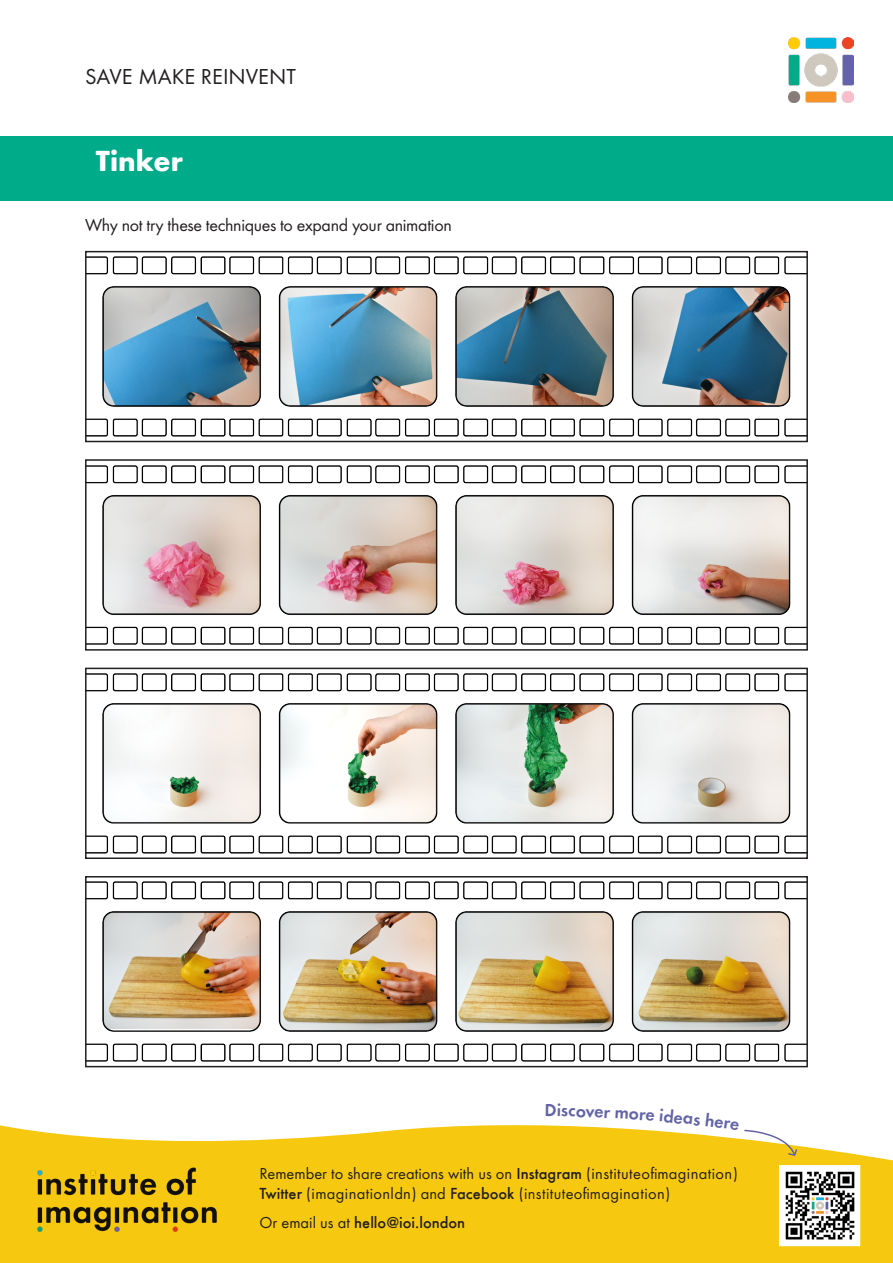
<style>
.page{position:relative;width:893px;height:1263px;background:#fff}
.page>*{position:absolute;margin:0;border:0;box-sizing:border-box;transform-origin:0 0}
.t1{font:700 30px "Futura Round";color:#fff}
.t2{font:22.5px "Futura Round";color:#231f20}
.t3{font:18px "Futura Round";letter-spacing:-.02em;color:#231f20}
.t4{font:600 18px "Futura Round";color:#6263a6}
.t5{font:16.5px/19.8px "Futura Round";letter-spacing:.02em;color:#231f20}
.t6{font:500 16.5px "Futura Round";color:#231f20}
.s1{font-weight:500}
.s2{font-weight:400}
</style>
<div class="page">
<svg style="left:0;top:1125px;width:893px;height:138px;background:#f6cd27"></svg>
<img style="left:784px;top:1170px;width:71px;height:71px">
<img style="left:37px;top:1167px;width:180px;height:65px">
<img style="left:788px;top:37px;width:65px;height:66px">
<div style="left:0;top:136px;width:893px;height:64px;background:#00ab89"></div>
<img style="left:88px;top:256px;width:717px;height:181px">
<img style="left:88px;top:465px;width:717px;height:180px">
<img style="left:88px;top:673px;width:717px;height:181px">
<img style="left:88px;top:881px;width:717px;height:181px">
<div style="left:85px;top:251px;width:723px;height:191px;border:2px solid #231f20"></div>
<div style="left:85px;top:459px;width:723px;height:192px;border:2px solid #231f20"></div>
<div style="left:85px;top:668px;width:723px;height:191px;border:2px solid #231f20"></div>
<div style="left:85px;top:876px;width:723px;height:191px;border:2px solid #231f20"></div>
<svg style="left:730px;top:1125px;width:68px;height:34px"></svg>
<p class="t2" style="left:85px;top:61px;width:212px">SAVE MAKE REINVENT</p>
<p class="t1" style="left:96px;top:138px;width:89px">Tinker</p>
<p class="t3" style="left:85px;top:212px;width:368px">Why not try these techniques to expand your animation</p>
<p class="t4" style="left:569px;top:1097px;width:37px;rotate:2deg">cove</p>
<p class="t4" style="left:695px;top:1105px;width:39px;rotate:7deg">s her</p>
<p class="t5" style="left:259px;top:1162px;width:480px">Remember to share creations with us on <span class="s1">Instagram</span> (instituteofimagination)<br><span class="s1">Twitter</span> (imaginationldn) and <span class="s1">Facebook</span> (instituteofimagination)</p>
<p class="t6" style="left:259px;top:1210px;width:207px"><span class="s2">Or email us at</span> hello@ioi.london</p>
</div>
